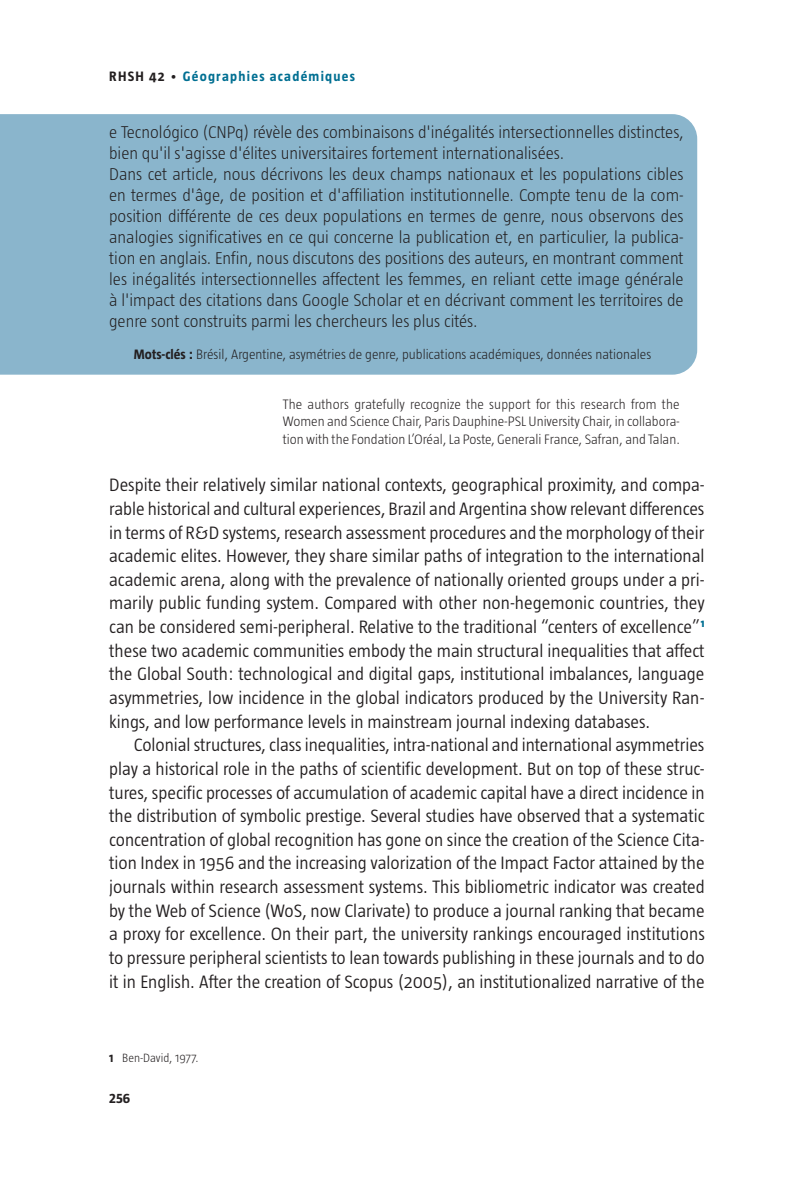
<style>
.page{position:relative;width:794px;height:1191px;background:#fff}
.page>*{position:absolute;margin:0;border:0;box-sizing:border-box;transform-origin:0 0}
.txt_Normal{font:300 18.38px/23.6px "Taz";color:#231f20;text-align:justify}
.premierPara{font:300 18.38px/23.6px "Taz";color:#231f20;text-align:justify}
.txt_Resume_italique{font:300 17.5px/21px "Taz";color:#231f20}
.txt_remerciements{font:300 14px/17.5px "Taz";color:#231f20;text-align:justify}
.txt_Motclef_italique{font:300 14px "Taz";color:#231f20}
.t1{font:700 14px "Taz";letter-spacing:.09em;color:#006f92}
.t2{font:700 14px "Taz";color:#231f20}
.note{font:300 12.25px "Taz";color:#231f20}
.s1{color:#231f20}
.s2{font-weight:300;color:#231f20}
.s3{font-weight:700}
</style>
<div class="page">
<div style="left:0;top:114px;width:697px;height:261px;background:#8ab5cc"></div>
<p class="t1" style="left:109px;top:68px;width:247px"><span class="s1">RHSH 42</span> <span class="s2">•</span> Géographies académiques</p>
<p class="txt_Resume_italique" style="left:109px;top:121px;width:576px">e Tecnológico (CNPq) révèle des combinaisons d'inégalités intersectionnelles distinctes, bien qu'il s'agisse d'élites universitaires fortement internationalisées.</p>
<p class="txt_Resume_italique" style="left:109px;top:163px;width:576px;text-align:justify">Dans cet article, nous décrivons les deux champs nationaux et les populations cibles en termes d'âge, de position et d'affiliation institutionnelle. Compte tenu de la com&shy;position différente de ces deux populations en termes de genre, nous observons des analogies significatives en ce qui concerne la publication et, en particulier, la publica&shy;tion en anglais. Enfin, nous discutons des positions des auteurs, en montrant comment les inégalités intersectionnelles affectent les femmes, en reliant cette image générale à l'impact des citations dans Google Scholar et en décrivant comment les territoires de genre sont construits parmi les chercheurs les plus cités.</p>
<p class="txt_Motclef_italique" style="left:134px;top:346px;width:519px"><span class="s3">Mots-clés :</span> Brésil, Argentine, asymétries de genre, publications académiques, données nationales</p>
<p class="txt_remerciements" style="left:283px;top:395px;width:398px">The authors gratefully recognize the support for this research from the Women and Science Chair, Paris Dauphine-PSL University Chair, in collabora&shy;tion with the Fondation L’Oréal, La Poste, Generali France, Safran, and Talan.</p>
<p class="premierPara" style="left:109px;top:473px;width:597px">Despite their relatively similar national contexts, geographical proximity, and compa&shy;rable historical and cultural experiences, Brazil and Argentina show relevant differences in terms of R&amp;D systems, research assessment procedures and the morphology of their academic elites. However, they share similar paths of integration to the international academic arena, along with the prevalence of nationally oriented groups under a pri&shy;marily public funding system. Compared with other non-hegemonic countries, they can be considered semi-peripheral. Relative to the traditional “centers of excellence”<sup>1 </sup>these two academic communities embody the main structural inequalities that affect the Global South: technological and digital gaps, institutional imbalances, language asymmetries, low incidence in the global indicators produced by the University Ran&shy;kings, and low performance levels in mainstream journal indexing databases.</p>
<p class="txt_Normal" style="left:109px;top:733px;width:597px;text-indent:25px">Colonial structures, class inequalities, intra-national and international asymmetries play a historical role in the paths of scientific development. But on top of these struc&shy;tures, specific processes of accumulation of academic capital have a direct incidence in the distribution of symbolic prestige. Several studies have observed that a systematic concentration of global recognition has gone on since the creation of the Science Cita&shy;tion Index in 1956 and the increasing valorization of the Impact Factor attained by the journals within research assessment systems. This bibliometric indicator was created by the Web of Science (WoS, now Clarivate) to produce a journal ranking that became a proxy for excellence. On their part, the university rankings encouraged institutions to pressure peripheral scientists to lean towards publishing in these journals and to do it in English. After the creation of Scopus (2005), an institutionalized narrative of the</p>
<p class="note" style="left:109px;top:1051px;width:91px"><span class="s3">1</span> Ben-David, 1977.</p>
<p class="t2" style="left:109px;top:1089px;width:23px">256</p>
</div>
